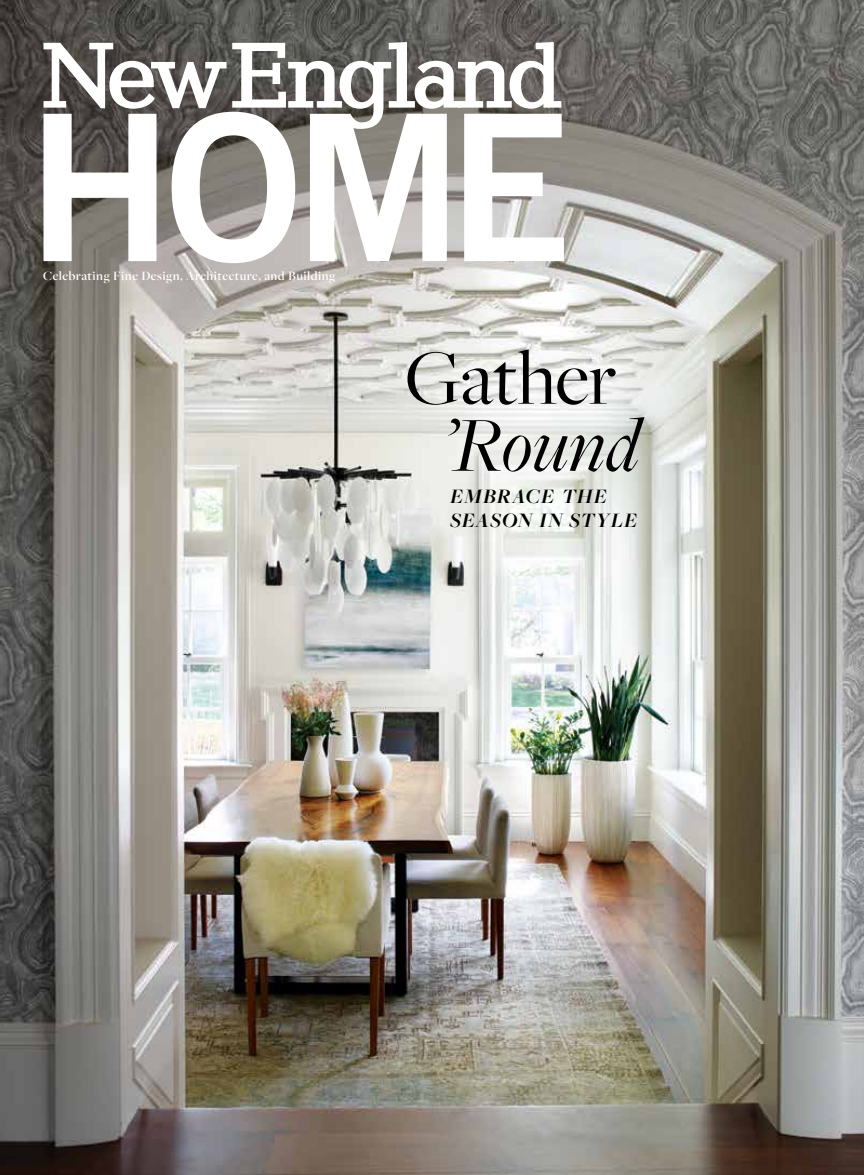
<style>
.page{position:relative;width:864px;height:1175px;background:#fff}
.page>*{position:absolute;margin:0;border:0;box-sizing:border-box;transform-origin:0 0}
.t1{font:80.85px "Freight Big Pro";color:#000}
.t2{font:italic 80.85px "Freight Big Pro";color:#000}
.t3{font:italic 700 21.3px/23.5px "Freight Big Pro";letter-spacing:.04em;color:#000}
.t4{font:600 13.2px "Freight Big Pro";letter-spacing:.035em;color:#fff}
</style>
<div class="page">
<img style="left:0;top:0;width:864px;height:1174px">
<svg style="left:44px;top:112px;width:520px;height:151px"></svg>
<svg style="left:44px;top:42px;width:517px;height:87px"></svg>
<p class="t4" style="left:43px;top:267px;width:294px">Celebrating Fine Design, Architecture, and Building</p>
<h1 class="t1" style="left:405px;top:325px;width:213px">Gather</h1>
<h1 class="t2" style="left:442px;top:392px;width:199px">’Round</h1>
<h2 class="t3" style="left:450px;top:484px;width:188px">EMBRACE THE<br>SEASON IN STYLE</h2>
</div>
